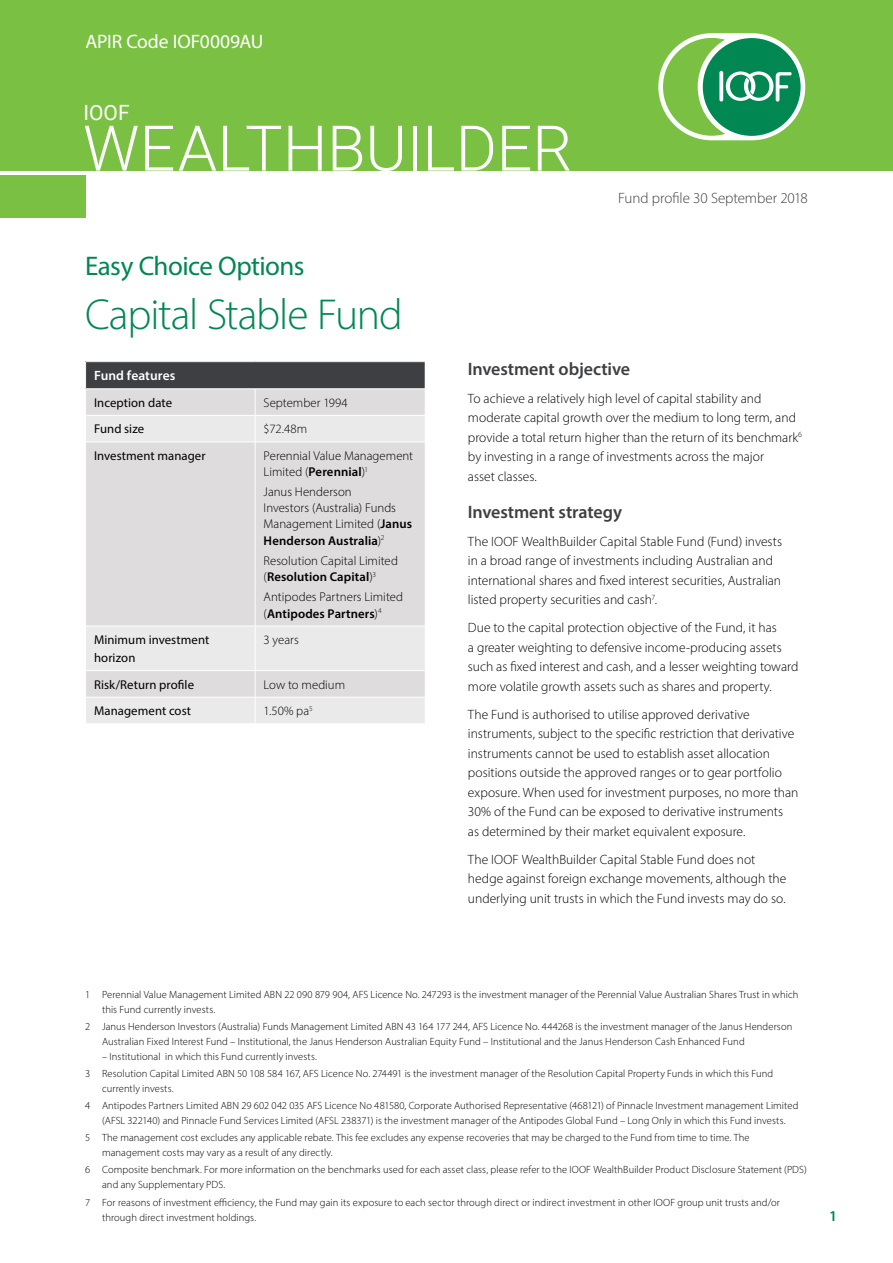
<style>
.page{position:relative;width:893px;height:1263px;background:#fff}
.page>*{position:absolute;margin:0;border:0;box-sizing:border-box;transform-origin:0 0}
.t1{font:300 63px "Roboto";letter-spacing:-.005em;color:#fff}
.t2{font:300 43.5px "Myriad Pro";letter-spacing:-.025em;color:#008752}
.t3{font:27px "Myriad Pro";letter-spacing:-.02em;color:#008752}
.t4{font:21px "Roboto";color:#fff}
.t5{font:19.5px "Myriad Pro";letter-spacing:-.005em;color:#fff}
.t6{font:600 18px "Myriad Pro";letter-spacing:-.005em;color:#3d3f42}
.t7{font:300 15px "Myriad Pro";letter-spacing:-.005em;color:#3d3f42}
.t8{font:600 15px "Myriad Pro";color:#008752}
.t9{font:300 13.5px/19.5px "Myriad Pro";color:#000}
.t10{font:600 13.5px "Myriad Pro";letter-spacing:.005em;color:#fff}
.t11{font:300 12.75px/16.2px "Myriad Pro";color:#000}
.t12{font:12.75px/18px "Myriad Pro";letter-spacing:.005em;color:#000}
.t13{font:300 10.5px/17.1px "Myriad Pro";letter-spacing:.01em;color:#000}
.s1{font-weight:600}
</style>
<div class="page">
<div style="left:86px;top:362px;width:339px;height:27px;background:#3d3f42"></div>
<div style="left:86px;top:389px;width:339px;height:26px;background:#dedcdd"></div>
<svg style="left:86px;top:416px;width:339px;height:307px;background:#e2e0e1"></svg>
<hr style="left:255px;top:442px;width:1px;height:184px;background:#fff">
<hr style="left:85px;top:697px;width:170px;height:1px;background:#fff">
<hr style="left:255px;top:697px;width:170px;height:1px;background:#fff">
<svg style="left:255px;top:671px;width:1px;height:52px"></svg>
<svg style="left:255px;top:389px;width:1px;height:53px"></svg>
<hr style="left:255px;top:626px;width:1px;height:44px;background:#fff">
<hr style="left:85px;top:626px;width:170px;height:1px;background:#fff">
<hr style="left:255px;top:626px;width:170px;height:1px;background:#fff">
<hr style="left:255px;top:415px;width:170px;height:1px;background:#fff">
<hr style="left:85px;top:388px;width:170px;height:1px;background:#fff">
<hr style="left:255px;top:388px;width:170px;height:1px;background:#fff">
<svg style="left:85px;top:362px;width:1px;height:27px"></svg>
<hr style="left:85px;top:442px;width:170px;height:1px;background:#fff">
<hr style="left:255px;top:442px;width:170px;height:1px;background:#fff">
<hr style="left:85px;top:670px;width:170px;height:1px;background:#fff">
<hr style="left:255px;top:670px;width:170px;height:1px;background:#fff">
<div style="left:0;top:175px;width:86px;height:42px;background:#7ac143"></div>
<div style="left:0;top:0;width:893px;height:170px;background:#7ac143"></div>
<div style="left:658px;top:33px;width:147px;height:107px;background:#fff;border-radius:54px"></div>
<div style="left:703px;top:38px;width:98px;height:98px;background:#008752;border-radius:50%"></div>
<svg style="left:663px;top:38px;width:129px;height:98px"></svg>
<h3 class="t5" style="left:86px;top:29px;width:179px">APIR Code IOF0009AU</h3>
<h3 class="t4" style="left:83px;top:97px;width:48px">IOOF</h3>
<h1 class="t1" style="left:83px;top:104px;width:491px">WEALTHBUILDER</h1>
<h3 class="t3" style="left:85px;top:250px;width:221px">Easy Choice Options</h3>
<h2 class="t2" style="left:85px;top:288px;width:319px">Capital Stable Fund</h2>
<h3 class="t7" style="left:618px;top:189px;width:191px">Fund profile 30 September 2018</h3>
<p class="t10" style="left:94px;top:367px;width:83px">Fund features</p>
<p class="t12" style="left:94px;top:393px;width:79px">Inception date</p>
<p class="t11" style="left:264px;top:394px;width:86px">September 1994</p>
<p class="t12" style="left:94px;top:420px;width:52px">Fund size</p>
<p class="t11" style="left:264px;top:421px;width:45px">$72.48m</p>
<p class="t12" style="left:94px;top:446px;width:113px">Investment manager</p>
<p class="t11" style="left:264px;top:448px;width:151px;line-height:15.8px">Perennial Value Management<br>Limited (<span class="s1">Perennial</span>)<sup>1</sup></p>
<p class="t11" style="left:264px;top:483px;width:150px">Janus Henderson<br>Investors (Australia) Funds<br>Management Limited (<span class="s1">Janus<br>Henderson Australia</span>)<sup>2</sup></p>
<p class="t11" style="left:264px;top:552px;width:136px">Resolution Capital Limited (<span class="s1">Resolution Capital</span>)<sup>3</sup></p>
<p class="t11" style="left:264px;top:588px;width:141px">Antipodes Partners Limited (<span class="s1">Antipodes Partners</span>)<sup>4</sup></p>
<p class="t12" style="left:94px;top:631px;width:117px">Minimum investment horizon</p>
<p class="t11" style="left:264px;top:632px;width:37px">3 years</p>
<p class="t12" style="left:94px;top:675px;width:102px">Risk/Return profile</p>
<p class="t11" style="left:264px;top:676px;width:83px">Low to medium</p>
<p class="t12" style="left:94px;top:702px;width:99px">Management cost</p>
<p class="t11" style="left:264px;top:703px;width:51px">1.50% pa<sup>5</sup></p>
<h3 class="t6" style="left:468px;top:357px;width:164px">Investment objective</h3>
<p class="t9" style="left:468px;top:389px;width:336px">To achieve a relatively high level of capital stability and moderate capital growth over the medium to long term, and provide a total return higher than the return of its benchmark<sup>6 </sup>by investing in a range of investments across the major<br>asset classes.</p>
<h3 class="t6" style="left:468px;top:500px;width:156px">Investment strategy</h3>
<p class="t9" style="left:468px;top:531px;width:316px">The IOOF WealthBuilder Capital Stable Fund (Fund) invests in a broad range of investments including Australian and international shares and fixed interest securities, Australian listed property securities and cash<sup>7</sup>.</p>
<p class="t9" style="left:468px;top:618px;width:332px">Due to the capital protection objective of the Fund, it has<br>a greater weighting to defensive income-producing assets such as fixed interest and cash, and a lesser weighting toward more volatile growth assets such as shares and property.</p>
<p class="t9" style="left:468px;top:704px;width:332px">The Fund is authorised to utilise approved derivative instruments, subject to the specific restriction that derivative instruments cannot be used to establish asset allocation positions outside the approved ranges or to gear portfolio exposure. When used for investment purposes, no more than 30% of the Fund can be exposed to derivative instruments<br>as determined by their market equivalent exposure.</p>
<p class="t9" style="left:468px;top:849px;width:320px">The IOOF WealthBuilder Capital Stable Fund does not hedge against foreign exchange movements, although the underlying unit trusts in which the Fund invests may do so.</p>
<p class="t13" style="left:102px;top:986px;width:698px;line-height:15px;text-indent:-17px">1 Perennial Value Management Limited ABN 22 090 879 904, AFS Licence No. 247293 is the investment manager of the Perennial Value Australian Shares Trust in which this Fund currently invests.</p>
<p class="t13" style="left:102px;top:1019px;width:692px;line-height:15px;text-indent:-17px">2 Janus Henderson Investors (Australia) Funds Management Limited ABN 43 164 177 244, AFS Licence No. 444268 is the investment manager of the Janus Henderson<br>Australian Fixed Interest Fund – Institutional, the Janus Henderson Australian Equity Fund – Institutional and the Janus Henderson Cash Enhanced Fund</p>
<p class="t13" style="left:85px;top:1048px;width:690px;text-indent:17px">– Institutional in which this Fund currently invests.<br>3 Resolution Capital Limited ABN 50 108 584 167, AFS Licence No. 274491 is the investment manager of the Resolution Capital Property Funds in which this Fund</p>
<p class="t13" style="left:85px;top:1080px;width:715px;text-indent:17px">currently invests.<br>4 Antipodes Partners Limited ABN 29 602 042 035 AFS Licence No 481580, Corporate Authorised Representative (468121) of Pinnacle Investment management Limited</p>
<p class="t13" style="left:85px;top:1112px;width:702px;text-indent:17px">(AFSL 322140) and Pinnacle Fund Services Limited (AFSL 238371) is the investment manager of the Antipodes Global Fund – Long Only in which this Fund invests.<br>5 The management cost excludes any applicable rebate. This fee excludes any expense recoveries that may be charged to the Fund from time to time. The</p>
<p class="t13" style="left:85px;top:1144px;width:723px;text-indent:17px">management costs may vary as a result of any directly.<br>6 Composite benchmark. For more information on the benchmarks used for each asset class, please refer to the IOOF WealthBuilder Product Disclosure Statement (PDS)</p>
<p class="t13" style="left:85px;top:1176px;width:696px;text-indent:17px">and any Supplementary PDS.<br>7 For reasons of investment efficiency, the Fund may gain its exposure to each sector through direct or indirect investment in other IOOF group unit trusts and/or</p>
<p class="t13" style="left:102px;top:1208px;width:156px">through direct investment holdings.</p>
<h3 class="t8" style="left:829px;top:1206px;width:10px">1</h3>
</div>
